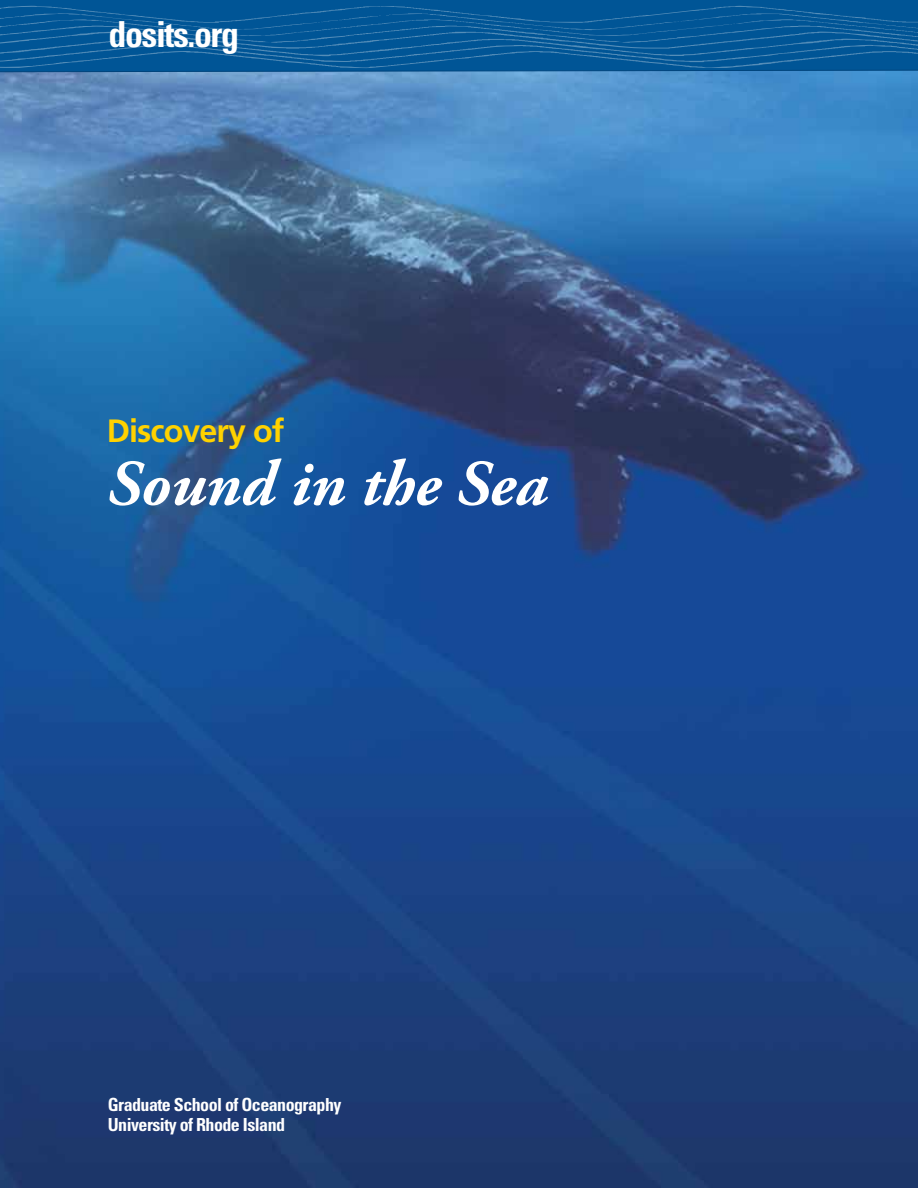
<style>
.page{position:relative;width:918px;height:1188px;background:#fff}
.page>*{position:absolute;margin:0;border:0;box-sizing:border-box;transform-origin:0 0}
.t1{font:italic 700 64.5px "Adobe Garamond Pro";color:#fff}
.t2{font:700 condensed 35.85px "Univers LT Pro";letter-spacing:-.04em;color:#fff}
.t3{font:700 32.25px "Frutiger LT Std";letter-spacing:-.03em;color:#ffd200}
.t4{font:700 condensed 18px/19px "Univers LT Pro";letter-spacing:-.03em;color:#fff}
</style>
<div class="page">
<img style="left:0;top:72px;width:918px;height:1116px">
<svg style="left:0;top:0;width:918px;height:72px;background:#095b99"></svg>
<img style="left:0;top:6px;width:874px;height:17px">
<h2 class="t2" style="left:109px;top:13px;width:132px">dosits.org</h2>
<h3 class="t3" style="left:107px;top:412px;width:179px">Discovery of</h3>
<h1 class="t1" style="left:107px;top:447px;width:442px">Sound in the Sea</h1>
<p class="t4" style="left:108px;top:1095px;width:235px">Graduate School of Oceanography<br>University of Rhode Island</p>
</div>
